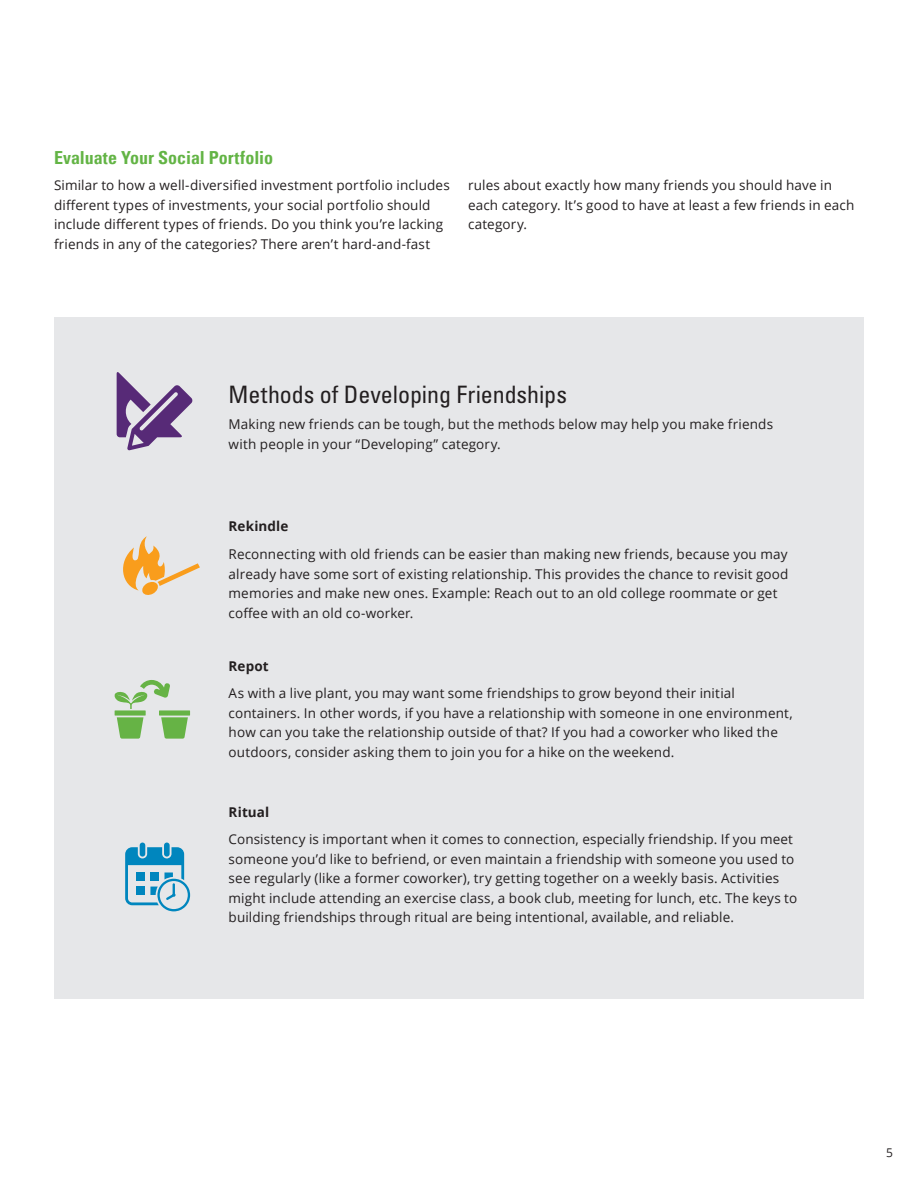
<style>
.page{position:relative;width:918px;height:1188px;background:#fff}
.page>*{position:absolute;margin:0;border:0;box-sizing:border-box;transform-origin:0 0}
.text{font:condensed 24px "Univers LT Std";color:#231f20}
.text-2{font:700 condensed 18px "Univers LT Pro";color:#63b445}
.text-3{font:13.5px/19.5px "Open Sans";letter-spacing:.01em;color:#231f20}
.text-4{font:700 13.5px "Open Sans";letter-spacing:.01em;color:#231f20}
.t1{font:12px "Open Sans";color:#231f20}
</style>
<div class="page">
<div style="left:54px;top:318px;width:810px;height:681px;background:#e6e7e9"></div>
<svg style="left:123px;top:536px;width:77px;height:59px"></svg>
<svg style="left:117px;top:717px;width:26px;height:22px"></svg>
<div style="left:115px;top:710px;width:31px;height:6px;background:#66b345"></div>
<svg style="left:161px;top:717px;width:27px;height:22px"></svg>
<div style="left:159px;top:710px;width:31px;height:6px;background:#66b345"></div>
<svg style="left:114px;top:680px;width:56px;height:29px"></svg>
<div style="left:140px;top:843px;width:5px;height:14px;background:#0086be;border-radius:3px"></div>
<div style="left:164px;top:843px;width:6px;height:14px;background:#0086be;border-radius:3px"></div>
<svg style="left:125px;top:847px;width:65px;height:64px"></svg>
<svg style="left:117px;top:372px;width:76px;height:78px"></svg>
<p class="text-2" style="left:54px;top:147px;width:221px">Evaluate Your Social Portfolio</p>
<p class="text-3" style="left:54px;top:175px;width:397px">Similar to how a well-diversified investment portfolio includes different types of investments, your social portfolio should include different types of friends. Do you think you’re lacking friends in any of the categories? There aren’t hard-and-fast</p>
<p class="text-3" style="left:468px;top:175px;width:388px">rules about exactly how many friends you should have in each category. It’s good to have at least a few friends in each category.</p>
<p class="text" style="left:229px;top:379px;width:340px">Methods of Developing Friendships</p>
<p class="text-3" style="left:229px;top:414px;width:546px">Making new friends can be tough, but the methods below may help you make friends with people in your “Developing” category.</p>
<p class="text-4" style="left:229px;top:517px;width:61px">Rekindle</p>
<p class="text-3" style="left:229px;top:544px;width:561px">Reconnecting with old friends can be easier than making new friends, because you may already have some sort of existing relationship. This provides the chance to revisit good memories and make new ones. Example: Reach out to an old college roommate or get coffee with an old co-worker.</p>
<p class="text-4" style="left:229px;top:656px;width:42px">Repot</p>
<p class="text-3" style="left:229px;top:683px;width:566px">As with a live plant, you may want some friendships to grow beyond their initial containers. In other words, if you have a relationship with someone in one environment, how can you take the relationship outside of that? If you had a coworker who liked the outdoors, consider asking them to join you for a hike on the weekend.</p>
<p class="text-4" style="left:229px;top:802px;width:42px">Ritual</p>
<p class="text-3" style="left:229px;top:829px;width:570px">Consistency is important when it comes to connection, especially friendship. If you meet someone you’d like to befriend, or even maintain a friendship with someone you used to see regularly (like a former coworker), try getting together on a weekly basis. Activities might include attending an exercise class, a book club, meeting for lunch, etc. The keys to building friendships through ritual are being intentional, available, and reliable.</p>
<p class="t1" style="left:886px;top:1144px;width:8px">5</p>
</div>
